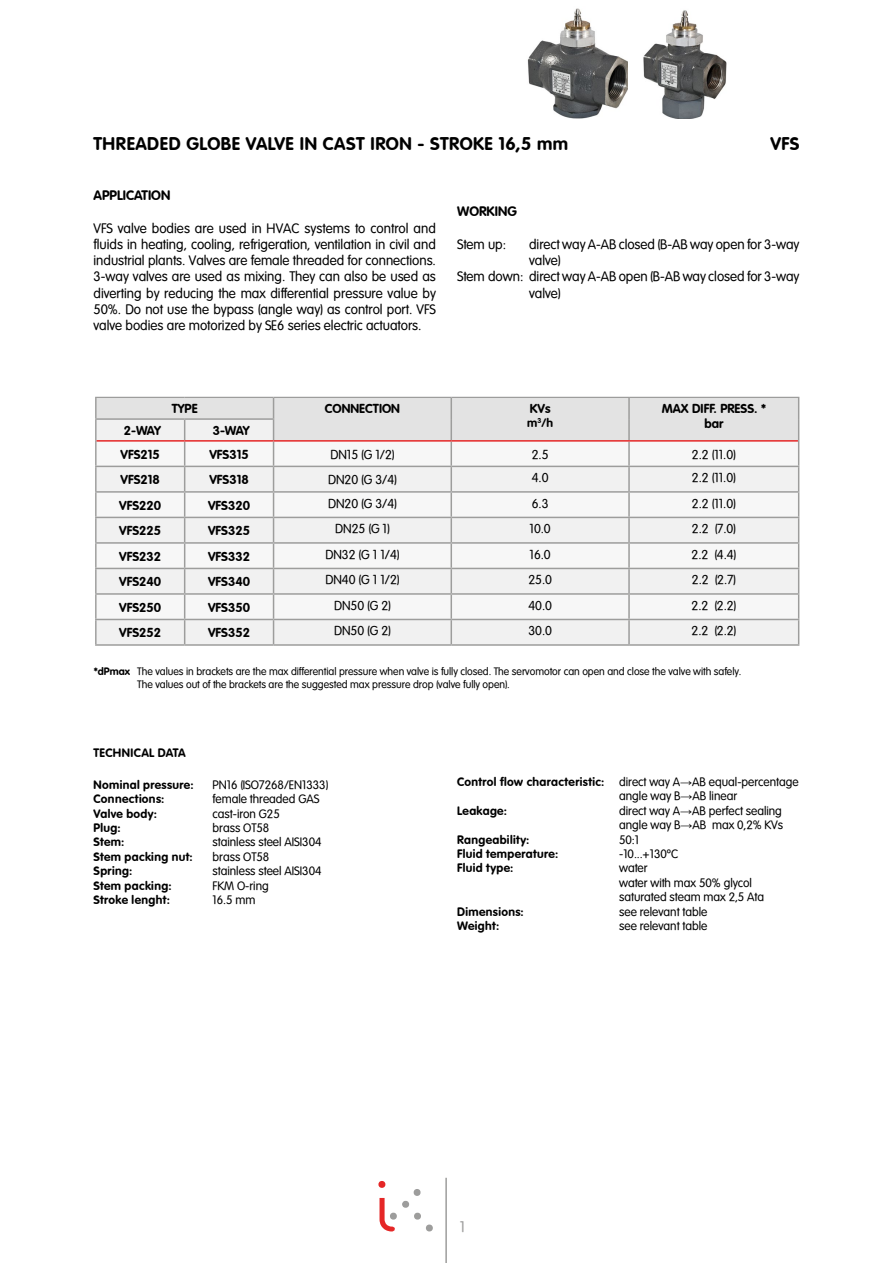
<style>
.page{position:relative;width:893px;height:1263px;background:#fff}
.page>*{position:absolute;margin:0;border:0;box-sizing:border-box;transform-origin:0 0}
.t1{font:700 18px "VAG Rounded";letter-spacing:.025em;color:#000}
.t2{font:15px "VAG Rounded Lt Normal";color:#9d9d9c}
.t3{font:13.5px/16.2px "VAG Rounded Lt Normal";color:#000;text-align:justify}
.t4{font:700 13.5px "VAG Rounded";color:#000}
.t5{font:12.75px "VAG Rounded Lt Normal";color:#000}
.t6{font:700 12.75px/15.3px "VAG Rounded";color:#000;text-align:center}
.t7{font:12px/14.4px "VAG Rounded Lt Normal";color:#000}
.t8{font:700 12px "VAG Rounded";letter-spacing:.03em;color:#000}
.t9{font:10.5px/12.6px "VAG Rounded Lt Normal";color:#000}
.s1{font-family:"VAG Rounded";font-weight:700}
.s2{font-family:"Arial"}
</style>
<div class="page">
<hr style="left:445px;top:1178px;width:2px;height:85px;background:#9d9d9c">
<svg style="left:378px;top:1181px;width:55px;height:51px"></svg>
<img style="left:527px;top:8px;width:101px;height:111px">
<img style="left:643px;top:10px;width:84px;height:109px">
<hr style="left:95px;top:644px;width:90px;height:2px;background:#9d9d9c">
<hr style="left:185px;top:644px;width:89px;height:2px;background:#9d9d9c">
<hr style="left:274px;top:644px;width:177px;height:2px;background:#9d9d9c">
<hr style="left:451px;top:644px;width:178px;height:2px;background:#9d9d9c">
<hr style="left:629px;top:644px;width:170px;height:2px;background:#9d9d9c">
<svg style="left:97px;top:398px;width:702px;height:246px"></svg>
<hr style="left:274px;top:466px;width:177px;height:1px;background:#9d9d9c">
<hr style="left:274px;top:440px;width:177px;height:2px;background:#e52727">
<hr style="left:451px;top:440px;width:178px;height:2px;background:#e52727">
<hr style="left:95px;top:418px;width:90px;height:2px;background:#9d9d9c">
<hr style="left:185px;top:418px;width:89px;height:2px;background:#9d9d9c">
<div style="left:94px;top:395px;width:720px;height:261px;border:2px solid #fff"></div>
<h1 class="t1" style="left:94px;top:133px;width:476px">THREADED GLOBE VALVE IN CAST IRON - STROKE 16,5 mm</h1>
<h1 class="t1" style="left:770px;top:133px;width:31px">VFS</h1>
<p class="t4" style="left:94px;top:188px;width:78px">APPLICATION</p>
<p class="t3" style="left:94px;top:220px;width:344px">VFS valve bodies are used in HVAC systems to control and fluids in heating, cooling, refrigeration, ventilation in civil and industrial plants. Valves are female threaded for connections.<br>3-way valves are used as mixing. They can also be used as diverting by reducing the max differential pressure value by 50%. Do not use the bypass (angle way) as control port. VFS valve bodies are motorized by SE6 series electric actuators.</p>
<p class="t4" style="left:457px;top:204px;width:61px">WORKING</p>
<p class="t3" style="left:457px;top:236px;width:50px">Stem up:</p>
<p class="t3" style="left:529px;top:236px;width:272px">direct way A-AB closed (B-AB way open for 3-way</p>
<p class="t3" style="left:529px;top:252px;width:33px">valve)</p>
<p class="t3" style="left:457px;top:269px;width:344px">Stem down: direct way A-AB open (B-AB way closed for 3-way</p>
<p class="t3" style="left:529px;top:285px;width:33px">valve)</p>
<p class="t6" style="left:662px;top:401px;width:106px">MAX DIFF. PRESS. * bar</p>
<p class="t6" style="left:172px;top:401px;width:27px">TYPE</p>
<p class="t6" style="left:325px;top:401px;width:77px">CONNECTION</p>
<p class="t6" style="left:530px;top:401px;width:22px">KVs</p>
<p class="t8" style="left:527px;top:416px;width:28px">m<sup>3</sup>/h</p>
<p class="t6" style="left:124px;top:423px;width:39px">2-WAY</p>
<p class="t6" style="left:213px;top:423px;width:39px">3-WAY</p>
<p class="t6" style="left:121px;top:446px;width:41px">VFS215</p>
<p class="t6" style="left:209px;top:446px;width:41px">VFS315</p>
<p class="t5" style="left:330px;top:447px;width:66px">DN15 (G 1/2)</p>
<p class="t5" style="left:532px;top:447px;width:18px">2.5</p>
<p class="t5" style="left:692px;top:447px;width:45px">2.2 (11.0)</p>
<p class="t6" style="left:121px;top:472px;width:41px">VFS218</p>
<p class="t6" style="left:209px;top:472px;width:41px">VFS318</p>
<p class="t5" style="left:328px;top:472px;width:70px">DN20 (G 3/4)</p>
<p class="t5" style="left:532px;top:471px;width:18px">4.0</p>
<p class="t5" style="left:692px;top:471px;width:45px">2.2 (11.0)</p>
<p class="t6" style="left:119px;top:497px;width:44px">VFS220</p>
<p class="t6" style="left:208px;top:497px;width:44px">VFS320</p>
<p class="t5" style="left:328px;top:496px;width:70px">DN20 (G 3/4)</p>
<p class="t5" style="left:532px;top:496px;width:18px">6.3</p>
<p class="t5" style="left:692px;top:496px;width:45px">2.2 (11.0)</p>
<p class="t6" style="left:119px;top:523px;width:44px">VFS225</p>
<p class="t6" style="left:208px;top:523px;width:44px">VFS325</p>
<p class="t5" style="left:335px;top:522px;width:56px">DN25 (G 1)</p>
<p class="t5" style="left:530px;top:522px;width:23px">10.0</p>
<p class="t5" style="left:692px;top:522px;width:46px">2.2 (7.0)</p>
<p class="t6" style="left:119px;top:548px;width:44px">VFS232</p>
<p class="t6" style="left:208px;top:548px;width:44px">VFS332</p>
<p class="t5" style="left:325px;top:547px;width:76px">DN32 (G 1 1/4)</p>
<p class="t5" style="left:530px;top:547px;width:23px">16.0</p>
<p class="t5" style="left:691px;top:547px;width:46px">2.2 (4.4)</p>
<p class="t6" style="left:119px;top:574px;width:44px">VFS240</p>
<p class="t6" style="left:208px;top:574px;width:44px">VFS340</p>
<p class="t5" style="left:325px;top:573px;width:76px">DN40 (G 1 1/2)</p>
<p class="t5" style="left:528px;top:573px;width:25px">25.0</p>
<p class="t5" style="left:692px;top:573px;width:46px">2.2 (2.7)</p>
<p class="t6" style="left:119px;top:599px;width:44px">VFS250</p>
<p class="t6" style="left:208px;top:599px;width:44px">VFS350</p>
<p class="t5" style="left:334px;top:598px;width:58px">DN50 (G 2)</p>
<p class="t5" style="left:528px;top:598px;width:25px">40.0</p>
<p class="t5" style="left:691px;top:598px;width:46px">2.2 (2.2)</p>
<p class="t6" style="left:119px;top:625px;width:44px">VFS252</p>
<p class="t6" style="left:208px;top:625px;width:44px">VFS352</p>
<p class="t5" style="left:334px;top:624px;width:58px">DN50 (G 2)</p>
<p class="t5" style="left:528px;top:624px;width:25px">30.0</p>
<p class="t5" style="left:691px;top:624px;width:46px">2.2 (2.2)</p>
<p class="t9" style="left:137px;top:665px;width:606px;text-indent:-44px"><span class="s1">*dPmax</span> The values in brackets are the max differential pressure when valve is fully closed. The servomotor can open and close the valve with safely.<br>The values out of the brackets are the suggested max pressure drop (valve fully open).</p>
<p class="t8" style="left:94px;top:746px;width:94px">TECHNICAL DATA</p>
<p class="t8" style="left:94px;top:777px;width:102px">Nominal pressure:</p>
<p class="t7" style="left:213px;top:777px;width:117px">PN16 (ISO7268/EN1333)</p>
<p class="t8" style="left:94px;top:792px;width:72px">Connections:</p>
<p class="t7" style="left:213px;top:792px;width:108px">female threaded GAS</p>
<p class="t8" style="left:94px;top:806px;width:65px">Valve body:</p>
<p class="t7" style="left:213px;top:806px;width:69px">cast-iron G25</p>
<p class="t8" style="left:94px;top:821px;width:29px">Plug:</p>
<p class="t7" style="left:213px;top:821px;width:58px">brass OT58</p>
<p class="t8" style="left:94px;top:835px;width:32px">Stem:</p>
<p class="t7" style="left:213px;top:835px;width:110px">stainless steel AISI304</p>
<p class="t8" style="left:94px;top:849px;width:101px">Stem packing nut:</p>
<p class="t7" style="left:213px;top:849px;width:58px">brass OT58</p>
<p class="t8" style="left:94px;top:864px;width:40px">Spring:</p>
<p class="t7" style="left:213px;top:864px;width:110px">stainless steel AISI304</p>
<p class="t8" style="left:94px;top:878px;width:80px">Stem packing:</p>
<p class="t7" style="left:213px;top:878px;width:58px">FKM O-ring</p>
<p class="t8" style="left:94px;top:893px;width:78px">Stroke lenght:</p>
<p class="t7" style="left:213px;top:893px;width:44px">16.5 mm</p>
<p class="t7" style="left:619px;top:775px;width:181px;text-indent:-162px"><span class="s1">Control flow characteristic:</span> direct way A<span class="s2">→</span>AB equal-percentage angle way B<span class="s2">→</span>AB linear</p>
<p class="t8" style="left:457px;top:803px;width:52px">Leakage:</p>
<p class="t7" style="left:619px;top:803px;width:166px">direct way A<span class="s2">→</span>AB perfect sealing angle way B<span class="s2">→</span>AB max 0,2% KVs</p>
<p class="t8" style="left:457px;top:832px;width:74px">Rangeability:</p>
<p class="t7" style="left:619px;top:832px;width:21px">50:1</p>
<p class="t8" style="left:457px;top:847px;width:103px">Fluid temperature:</p>
<p class="t7" style="left:619px;top:847px;width:61px">-10...+130ºC</p>
<p class="t8" style="left:457px;top:861px;width:58px">Fluid type:</p>
<p class="t7" style="left:619px;top:861px;width:147px">water<br>water with max 50% glycol saturated steam max 2,5 Ata</p>
<p class="t8" style="left:457px;top:904px;width:68px">Dimensions:</p>
<p class="t7" style="left:619px;top:904px;width:90px">see relevant table</p>
<p class="t8" style="left:457px;top:919px;width:44px">Weight:</p>
<p class="t7" style="left:619px;top:919px;width:90px">see relevant table</p>
<p class="t2" style="left:460px;top:1218px;width:7px">1</p>
</div>
